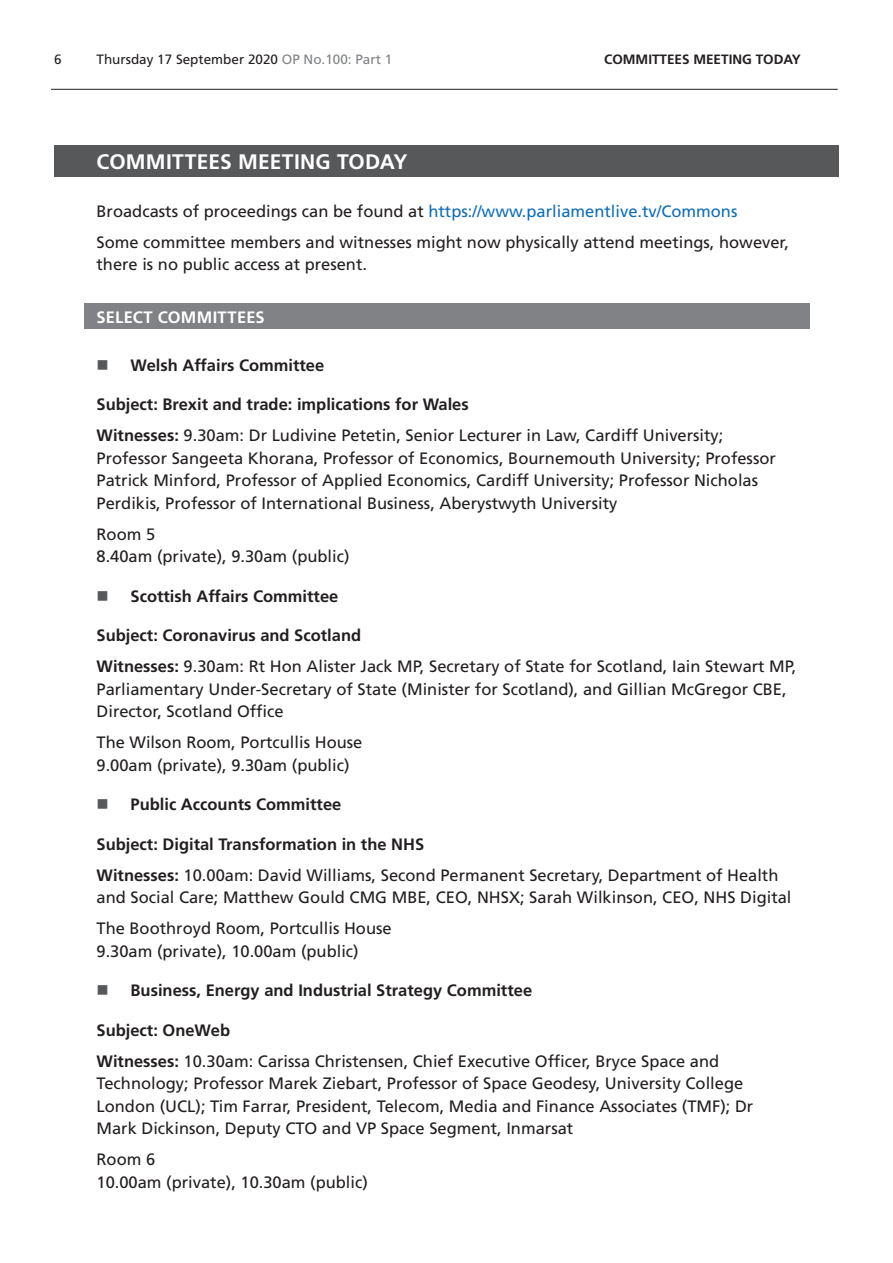
<style>
.page{position:relative;width:893px;height:1263px;background:#fff}
.page>*{position:absolute;margin:0;border:0;box-sizing:border-box;transform-origin:0 0}
.Heading1Grey{font:700 21px "Frutiger LT Std";letter-spacing:.01em;color:#fff}
.t1{font:16.5px/22.5px "Frutiger LT Std";color:#231f20}
.BoldTimingHeading{font:700 16.5px "Frutiger LT Std";color:#231f20}
.t2{font:16.5px "Frutiger LT Std";color:#0f6eb8}
.Heading2Grey{font:700 16.5px "Frutiger LT Std";letter-spacing:.015em;color:#fff}
.t3{font:13.5px "Frutiger LT Std";color:#231f20}
.t4{font:700 13.5px "Frutiger LT Std";color:#231f20}
.s1{color:#808285}
.s2{color:#231f20}
.s3{font-weight:700}
</style>
<div class="page">
<hr style="left:51px;top:89px;width:787px;height:1px;background:#231f20">
<div style="left:54px;top:146px;width:785px;height:31px;background:#57585a"></div>
<div style="left:84px;top:304px;width:725px;height:25px;background:#808285"></div>
<p class="t3" style="left:54px;top:52px;width:9px">6</p>
<p class="t3" style="left:97px;top:52px;width:297px">Thursday 17 September 2020 <span class="s1">OP No.100: Part 1</span></p>
<p class="t4" style="left:604px;top:52px;width:28px">Committees</p>
<p class="t4" style="left:693px;top:52px;width:22px">Meeting</p>
<p class="t4" style="left:756px;top:52px;width:28px">Today</p>
<h2 class="Heading1Grey" style="left:97px;top:149px;width:313px">COMMITTEES MEETING TODAY</h2>
<p class="t2" style="left:97px;top:201px;width:642px"><span class="s2">Broadcasts of proceedings can be found at</span> https://www.parliamentlive.tv/Commons</p>
<p class="t1" style="left:97px;top:231px;width:694px">Some committee members and witnesses might now physically attend meetings, however, there is no public access at present.</p>
<h2 class="Heading2Grey" style="left:97px;top:307px;width:170px">SELECT COMMITTEES</h2>
<p class="BoldTimingHeading" style="left:131px;top:355px;width:195px">Welsh Affairs Committee</p>
<p class="BoldTimingHeading" style="left:97px;top:395px;width:374px">Subject: Brexit and trade: implications for Wales</p>
<p class="t1" style="left:97px;top:424px;width:681px"><span class="s3">Witnesses:</span> 9.30am: Dr Ludivine Petetin, Senior Lecturer in Law, Cardiff University; Professor Sangeeta Khorana, Professor of Economics, Bournemouth University; Professor Patrick Minford, Professor of Applied Economics, Cardiff University; Professor Nicholas Perdikis, Professor of International Business, Aberystwyth University</p>
<p class="t1" style="left:97px;top:523px;width:255px">Room 5<br>8.40am (private), 9.30am (public)</p>
<p class="BoldTimingHeading" style="left:131px;top:586px;width:209px">Scottish Affairs Committee</p>
<p class="BoldTimingHeading" style="left:97px;top:626px;width:266px">Subject: Coronavirus and Scotland</p>
<p class="t1" style="left:97px;top:655px;width:701px"><span class="s3">Witnesses:</span> 9.30am: Rt Hon Alister Jack MP, Secretary of State for Scotland, Iain Stewart MP,<br>Parliamentary Under-Secretary of State (Minister for Scotland), and Gillian McGregor CBE,<br>Director, Scotland Office</p>
<p class="t1" style="left:97px;top:731px;width:267px">The Wilson Room, Portcullis House<br>9.00am (private), 9.30am (public)</p>
<p class="BoldTimingHeading" style="left:131px;top:795px;width:212px">Public Accounts Committee</p>
<p class="BoldTimingHeading" style="left:97px;top:834px;width:329px">Subject: Digital Transformation in the NHS</p>
<p class="t1" style="left:97px;top:864px;width:696px"><span class="s3">Witnesses:</span> 10.00am: David Williams, Second Permanent Secretary, Department of Health and Social Care; Matthew Gould CMG MBE, CEO, NHSX; Sarah Wilkinson, CEO, NHS Digital</p>
<p class="t1" style="left:97px;top:917px;width:297px">The Boothroyd Room, Portcullis House<br>9.30am (private), 10.00am (public)</p>
<p class="BoldTimingHeading" style="left:131px;top:981px;width:403px">Business, Energy and Industrial Strategy Committee</p>
<p class="BoldTimingHeading" style="left:97px;top:1020px;width:135px">Subject: OneWeb</p>
<p class="t1" style="left:97px;top:1050px;width:658px"><span class="s3">Witnesses:</span> 10.30am: Carissa Christensen, Chief Executive Officer, Bryce Space and Technology; Professor Marek Ziebart, Professor of Space Geodesy, University College London (UCL); Tim Farrar, President, Telecom, Media and Finance Associates (TMF); Dr Mark Dickinson, Deputy CTO and VP Space Segment, Inmarsat</p>
<p class="t1" style="left:97px;top:1148px;width:273px">Room 6<br>10.00am (private), 10.30am (public)</p>
</div>
